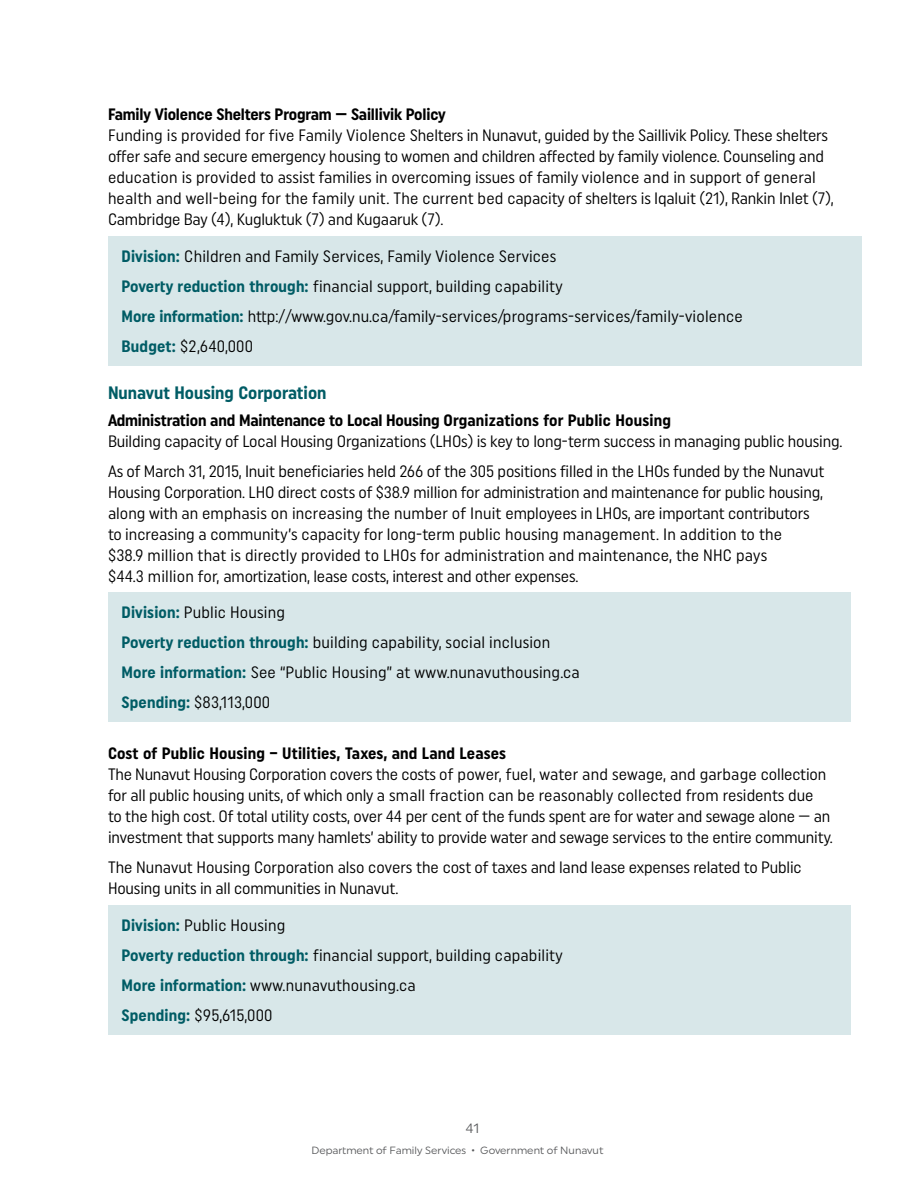
<style>
.page{position:relative;width:918px;height:1188px;background:#fff}
.page>*{position:absolute;margin:0;border:0;box-sizing:border-box;transform-origin:0 0}
.t1{font:700 18px "Uniform Condensed";color:#005c65}
.t2{font:16.5px/21px "Uniform Condensed";letter-spacing:-.01em;color:#000}
.t3{font:16.5px/30px "Uniform Condensed";letter-spacing:.01em;color:#000}
.t4{font:700 16.5px "Uniform Condensed";letter-spacing:-.01em;color:#000}
.t5{font:700 16.5px "Uniform Condensed";letter-spacing:.01em;color:#000}
.t6{font:13.5px "Uniform";color:#58595b}
.t7{font:10.5px "Uniform";color:#58595b}
.s1{font-weight:700;color:#005c65}
</style>
<div class="page">
<div style="left:108px;top:906px;width:742px;height:129px;background:#d8e7e9"></div>
<div style="left:108px;top:236px;width:754px;height:130px;background:#d8e7e9"></div>
<div style="left:108px;top:592px;width:742px;height:129px;background:#d8e7e9"></div>
<p class="t4" style="left:108px;top:105px;width:339px">Family Violence Shelters Program — Saillivik Policy</p>
<p class="t2" style="left:108px;top:125px;width:727px">Funding is provided for five Family Violence Shelters in Nunavut, guided by the Saillivik Policy. These shelters offer safe and secure emergency housing to women and children affected by family violence. Counseling and education is provided to assist families in overcoming issues of family violence and in support of general health and well-being for the family unit. The current bed capacity of shelters is Iqaluit (21), Rankin Inlet (7), Cambridge Bay (4), Kugluktuk (7) and Kugaaruk (7).</p>
<p class="t3" style="left:122px;top:241px;width:623px"><span class="s1">Division:</span> Children and Family Services, Family Violence Services<br><span class="s1">Poverty reduction through:</span> financial support, building capability<br><span class="s1">More information:</span> http://www.gov.nu.ca/family-services/programs-services/family-violence <span class="s1">Budget:</span> $2,640,000</p>
<p class="t1" style="left:108px;top:382px;width:220px">Nunavut Housing Corporation</p>
<p class="t4" style="left:108px;top:411px;width:564px">Administration and Maintenance to Local Housing Organizations for Public Housing</p>
<p class="t2" style="left:108px;top:426px;width:736px;line-height:30px">Building capacity of Local Housing Organizations (LHOs) is key to long-term success in managing public housing.<br>As of March 31, 2015, Inuit beneficiaries held 266 of the 305 positions filled in the LHOs funded by the Nunavut</p>
<p class="t2" style="left:108px;top:482px;width:717px">Housing Corporation. LHO direct costs of $38.9 million for administration and maintenance for public housing, along with an emphasis on increasing the number of Inuit employees in LHOs, are important contributors to increasing a community’s capacity for long-term public housing management. In addition to the<br>$38.9 million that is directly provided to LHOs for administration and maintenance, the NHC pays<br>$44.3 million for, amortization, lease costs, interest and other expenses.</p>
<p class="t3" style="left:122px;top:597px;width:460px"><span class="s1">Division:</span> Public Housing<br><span class="s1">Poverty reduction through:</span> building capability, social inclusion <span class="s1">More information:</span> See “Public Housing” at www.nunavuthousing.ca <span class="s1">Spending:</span> $83,113,000</p>
<p class="t5" style="left:108px;top:744px;width:400px">Cost of Public Housing – Utilities, Taxes, and Land Leases</p>
<p class="t2" style="left:108px;top:764px;width:726px">The Nunavut Housing Corporation covers the costs of power, fuel, water and sewage, and garbage collection for all public housing units, of which only a small fraction can be reasonably collected from residents due<br>to the high cost. Of total utility costs, over 44 per cent of the funds spent are for water and sewage alone — an investment that supports many hamlets’ ability to provide water and sewage services to the entire community.</p>
<p class="t2" style="left:108px;top:857px;width:695px">The Nunavut Housing Corporation also covers the cost of taxes and land lease expenses related to Public<br>Housing units in all communities in Nunavut.</p>
<p class="t3" style="left:122px;top:910px;width:443px"><span class="s1">Division:</span> Public Housing<br><span class="s1">Poverty reduction through:</span> financial support, building capability <span class="s1">More information:</span> www.nunavuthousing.ca<br><span class="s1">Spending:</span> $95,615,000</p>
<p class="t6" style="left:466px;top:1121px;width:15px">41</p>
<p class="t7" style="left:311px;top:1144px;width:294px">Department of Family Services • Government of Nunavut</p>
</div>
